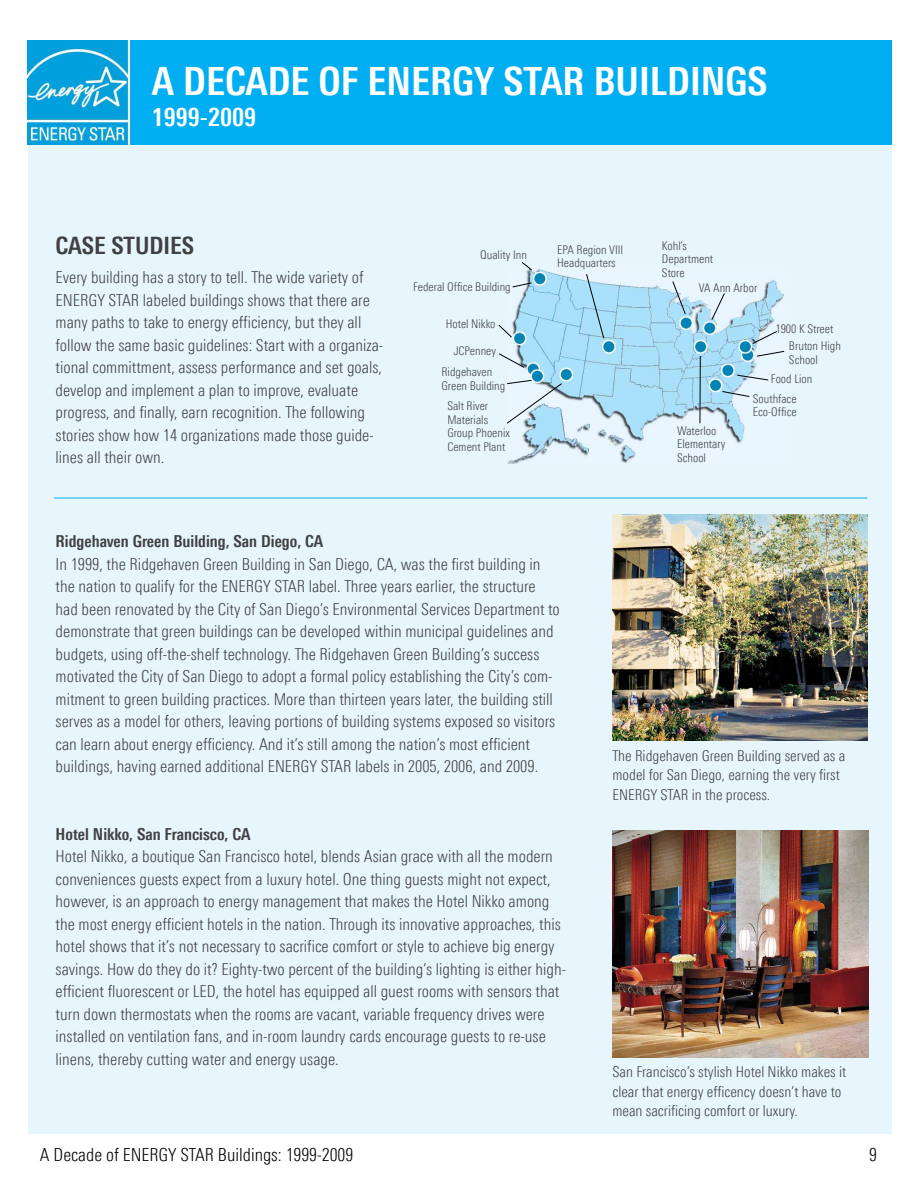
<style>
.page{position:relative;width:918px;height:1188px;background:#fff}
.page>*{position:absolute;margin:0;border:0;box-sizing:border-box;transform-origin:0 0}
.t1{font:700 condensed 39px "LT Univers";color:#fff}
.t2{font:700 condensed 25.5px "LT Univers";color:#fff}
.t3{font:700 condensed 24px "LT Univers";color:#414042}
.t4{font:300 condensed 18px "LT Univers";color:#000}
.t5{font:300 condensed 16.5px/22.5px "LT Univers";color:#414042}
.t6{font:700 condensed 16.5px "LT Univers";color:#414042}
.t7{font:300 condensed 15px/19.5px "LT Univers";color:#414042}
.t8{font:300 condensed 12px/13.5px "LT Univers";color:#414042}
</style>
<div class="page">
<div style="left:28px;top:44px;width:864px;height:1090px;background:#e7f6fd"></div>
<img style="left:28px;top:41px;width:864px;height:104px">
<img style="left:612px;top:831px;width:256px;height:227px">
<img style="left:612px;top:514px;width:255px;height:227px">
<hr style="left:54px;top:498px;width:813px;height:1px;background:#00aeef">
<img style="left:507px;top:267px;width:277px;height:197px">
<hr style="left:700px;top:356px;width:1px;height:67px;background:#000">
<svg style="left:722px;top:391px;width:28px;height:6px"></svg>
<svg style="left:736px;top:374px;width:33px;height:7px"></svg>
<svg style="left:752px;top:330px;width:33px;height:27px"></svg>
<svg style="left:711px;top:293px;width:14px;height:28px"></svg>
<svg style="left:672px;top:280px;width:14px;height:35px"></svg>
<svg style="left:586px;top:273px;width:19px;height:66px"></svg>
<svg style="left:498px;top:353px;width:27px;height:15px"></svg>
<svg style="left:507px;top:380px;width:56px;height:44px"></svg>
<svg style="left:498px;top:324px;width:15px;height:14px"></svg>
<svg style="left:512px;top:282px;width:20px;height:6px"></svg>
<svg style="left:521px;top:262px;width:12px;height:9px"></svg>
<h1 class="t1" style="left:152px;top:59px;width:617px">A DECADE OF ENERGY STAR BUILDINGS</h1>
<h2 class="t2" style="left:152px;top:102px;width:106px">1999-2009</h2>
<h3 class="t3" style="left:56px;top:231px;width:140px">CASE STUDIES</h3>
<p class="t5" style="left:56px;top:266px;width:329px">Every building has a story to tell. The wide variety of ENERGY STAR labeled buildings shows that there are many paths to take to energy efficiency, but they all follow the same basic guidelines: Start with a organiza&shy;tional committment, assess performance and set goals, develop and implement a plan to improve, evaluate progress, and finally, earn recognition. The following stories show how 14 organizations made those guide&shy;lines all their own.</p>
<p class="t8" style="left:480px;top:248px;width:48px">Quality Inn</p>
<p class="t8" style="left:413px;top:280px;width:99px">Federal Office Building</p>
<p class="t8" style="left:446px;top:317px;width:51px">Hotel Nikko</p>
<p class="t8" style="left:442px;top:365px;width:65px">Ridgehaven<br>Green Building</p>
<p class="t8" style="left:453px;top:344px;width:44px">JCPenney</p>
<p class="t8" style="left:447px;top:399px;width:64px">Salt River<br>Materials<br>Group Phoenix<br>Cement Plant</p>
<p class="t8" style="left:557px;top:243px;width:68px">EPA Region VIII<br>Headquarters</p>
<p class="t8" style="left:662px;top:239px;width:53px">Kohl’s<br>Department<br>Store</p>
<p class="t8" style="left:699px;top:281px;width:60px">VA Ann Arbor</p>
<p class="t8" style="left:775px;top:322px;width:59px">1900 K Street</p>
<p class="t8" style="left:789px;top:339px;width:53px">Bruton High<br>School</p>
<p class="t8" style="left:677px;top:424px;width:50px">Waterloo<br>Elementary<br>School</p>
<p class="t8" style="left:753px;top:369px;width:61px;line-height:20px;text-indent:18px">Food Lion<br>Southface</p>
<p class="t8" style="left:753px;top:405px;width:45px">Eco-Office</p>
<p class="t6" style="left:56px;top:531px;width:269px">Ridgehaven Green Building, San Diego, CA</p>
<p class="t5" style="left:56px;top:552px;width:506px">In 1999, the Ridgehaven Green Building in San Diego, CA, was the first building in the nation to qualify for the ENERGY STAR label. Three years earlier, the structure had been renovated by the City of San Diego’s Environmental Services Department to demonstrate that green buildings can be developed within municipal guidelines and budgets, using off-the-shelf technology. The Ridgehaven Green Building’s success motivated the City of San Diego to adopt a formal policy establishing the City’s com&shy;mitment to green building practices. More than thirteen years later, the building still serves as a model for others, leaving portions of building systems exposed so visitors can learn about energy efficiency. And it’s still among the nation’s most efficient buildings, having earned additional ENERGY STAR labels in 2005, 2006, and 2009.</p>
<p class="t6" style="left:56px;top:824px;width:196px">Hotel Nikko, San Francisco, CA</p>
<p class="t5" style="left:56px;top:845px;width:512px">Hotel Nikko, a boutique San Francisco hotel, blends Asian grace with all the modern conveniences guests expect from a luxury hotel. One thing guests might not expect, however, is an approach to energy management that makes the Hotel Nikko among the most energy efficient hotels in the nation. Through its innovative approaches, this hotel shows that it’s not necessary to sacrifice comfort or style to achieve big energy savings. How do they do it? Eighty-two percent of the building’s lighting is either high&shy;efficient fluorescent or LED, the hotel has equipped all guest rooms with sensors that turn down thermostats when the rooms are vacant, variable frequency drives were installed on ventilation fans, and in-room laundry cards encourage guests to re-use linens, thereby cutting water and energy usage.</p>
<p class="t7" style="left:612px;top:746px;width:234px">The Ridgehaven Green Building served as a model for San Diego, earning the very first<br>ENERGY STAR in the process.</p>
<p class="t7" style="left:612px;top:1062px;width:235px">San Francisco’s stylish Hotel Nikko makes it clear that energy efficency doesn’t have to mean sacrificing comfort or luxury.</p>
<p class="t4" style="left:40px;top:1144px;width:315px">A Decade of ENERGY STAR Buildings: 1999-2009</p>
<p class="t4" style="left:869px;top:1144px;width:9px">9</p>
</div>
